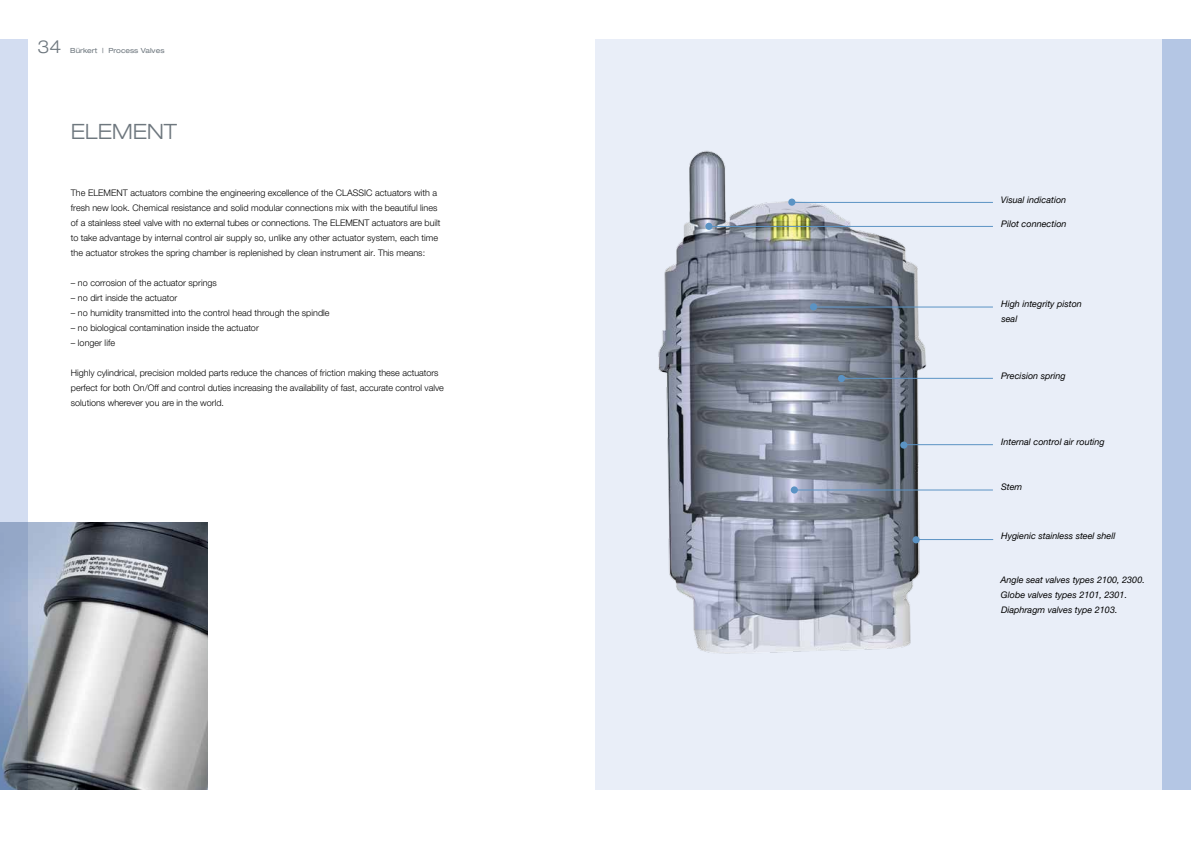
<style>
.page{position:relative;width:1191px;height:842px;background:#fff}
.page>*{position:absolute;margin:0;border:0;box-sizing:border-box;transform-origin:0 0}
.t1{font:300 expanded 21px "Helvetica Neue LTW1 G";color:#6e777e}
.t2{font:300 expanded 18px "Helvetica Neue LTW1 G";color:#6e777e}
.t3{font:300 9px/15px "Helvetica Neue LTW1 G";letter-spacing:.005em;color:#000}
.t4{font:italic 9px/15px "Helvetica Neue LTW1 G";letter-spacing:.005em;color:#000}
.t5{font:expanded 7px "Helvetica Neue LTW1 G";color:#6e777e}
</style>
<div class="page">
<div style="left:0;top:40px;width:28px;height:750px;background:#d3ddf1"></div>
<div style="left:595px;top:40px;width:596px;height:750px;background:#e9eef8"></div>
<img style="left:658px;top:150px;width:284px;height:504px">
<hr style="left:841px;top:378px;width:152px;height:1px;background:#5b93c4">
<hr style="left:903px;top:444px;width:90px;height:1px;background:#5b93c4">
<hr style="left:792px;top:202px;width:201px;height:1px;background:#5b93c4">
<hr style="left:812px;top:307px;width:181px;height:1px;background:#5b93c4">
<hr style="left:915px;top:539px;width:78px;height:1px;background:#5b93c4">
<hr style="left:793px;top:490px;width:200px;height:1px;background:#5b93c4">
<hr style="left:711px;top:226px;width:282px;height:1px;background:#5b93c4">
<div style="left:788px;top:199px;width:7px;height:7px;background:#5b93c4;border-radius:50%"></div>
<div style="left:705px;top:223px;width:7px;height:7px;background:#5b93c4;border-radius:50%"></div>
<div style="left:810px;top:303px;width:7px;height:7px;background:#5b93c4;border-radius:50%"></div>
<div style="left:838px;top:375px;width:7px;height:7px;background:#5b93c4;border-radius:50%"></div>
<div style="left:900px;top:441px;width:7px;height:8px;background:#5b93c4;border-radius:50%"></div>
<div style="left:790px;top:486px;width:8px;height:7px;background:#5b93c4;border-radius:50%"></div>
<div style="left:912px;top:536px;width:7px;height:7px;background:#5b93c4;border-radius:50%"></div>
<div style="left:1162px;top:40px;width:29px;height:750px;background:#b4c6e4"></div>
<img style="left:28px;top:522px;width:179px;height:268px">
<svg style="left:0;top:522px;width:28px;height:268px;fill:#94a7c7"></svg>
<h2 class="t2" style="left:38px;top:35px;width:26px">34</h2>
<p class="t5" style="left:70px;top:46px;width:96px">Bürkert | Process Valves</p>
<h1 class="t1" style="left:71px;top:119px;width:108px">ELEMENT</h1>
<p class="t3" style="left:71px;top:186px;width:271px">The ELEMENT actuators combine the engineering excellence of the classic</p>
<p class="t3" style="left:71px;top:186px;width:371px;text-indent:304px">actuators with a fresh new look. Chemical resistance and solid modular connections mix with the beautiful lines of a stainless steel valve with no external tubes or connections. The ELEMENT actuators are built to take advantage by internal control air supply so, unlike any other actuator system, each time the actuator strokes the spring chamber is replenished by clean instrument air. This means:</p>
<p class="t3" style="left:71px;top:276px;width:147px">– no corrosion of the actuator springs</p>
<p class="t3" style="left:71px;top:291px;width:108px">– no dirt inside the actuator</p>
<p class="t3" style="left:71px;top:306px;width:260px">– no humidity transmitted into the control head through the spindle</p>
<p class="t3" style="left:71px;top:321px;width:189px">– no biological contamination inside the actuator</p>
<p class="t3" style="left:71px;top:336px;width:46px">– longer life</p>
<p class="t3" style="left:71px;top:366px;width:374px">Highly cylindrical, precision molded parts reduce the chances of friction making these actuators perfect for both On/Off and control duties increasing the availability of fast, accurate control valve solutions wherever you are in the world.</p>
<p class="t4" style="left:1000px;top:192px;width:67px">Visual indication</p>
<p class="t4" style="left:1001px;top:216px;width:67px">Pilot connection</p>
<p class="t4" style="left:1001px;top:297px;width:82px">High integrity piston seal</p>
<p class="t4" style="left:1001px;top:368px;width:66px">Precision spring</p>
<p class="t4" style="left:1001px;top:434px;width:105px">Internal control air routing</p>
<p class="t4" style="left:1001px;top:479px;width:23px">Stem</p>
<p class="t4" style="left:1001px;top:528px;width:116px">Hygienic stainless steel shell</p>
<p class="t4" style="left:1000px;top:572px;width:146px">Angle seat valves types 2100, 2300.<br>Globe valves types 2101, 2301.<br>Diaphragm valves type 2103.</p>
</div>
